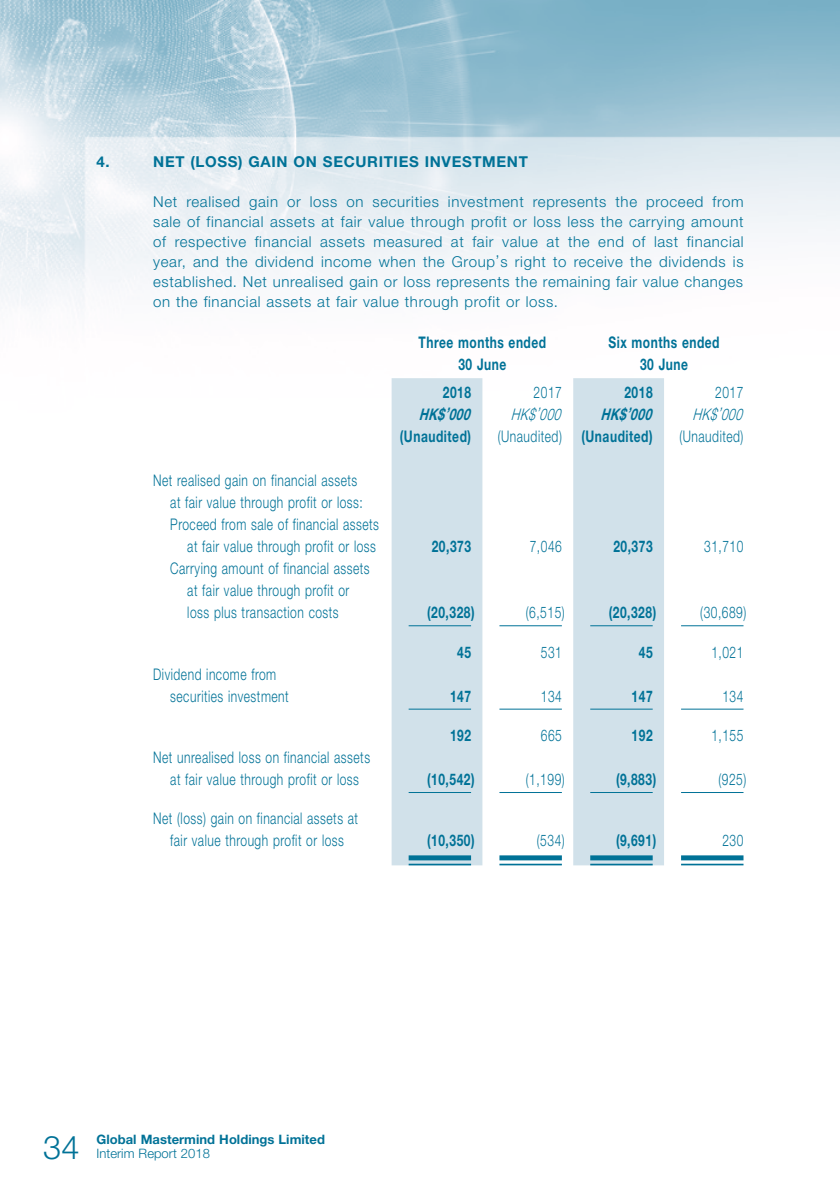
<style>
.page{position:relative;width:840px;height:1191px;background:#fff}
.page>*{position:absolute;margin:0;border:0;box-sizing:border-box;transform-origin:0 0}
.t1{font:300 32.4px "Helvetica Neue LT Std";color:#007297}
.Body_Text{font:300 16px/22px "Helvetica Neue LT Std";letter-spacing:.045em;color:#007297;scale:.75 1}
.Body_Text-2{font:700 16px "Helvetica Neue LT Std";letter-spacing:.045em;color:#007297;scale:.75 1}
.Body_Text-3{font:italic 700 16px "Helvetica Neue LT Std";color:#007297;scale:.75 1}
.Body_Text-4{font:italic 300 16px "Helvetica Neue LT Std";color:#007297;scale:.75 1}
.Notes{font:300 15px/20px "Helvetica Neue LT Std";letter-spacing:.045em;color:#007297;text-align:justify}
.Notes_HD1{font:700 15px "Helvetica Neue LT Std";letter-spacing:.045em;color:#007297}
.t2{font:700 13px "Helvetica Neue LT Std";letter-spacing:.005em;color:#007297}
.t3{font:300 13px "Helvetica Neue LT Std";letter-spacing:.005em;color:#007297}
</style>
<div class="page">
<img style="left:0;top:0;width:839px;height:866px">
<svg style="left:391px;top:378px;width:272px;height:487px;fill:#d1e1ea"></svg>
<hr style="left:408px;top:625px;width:63px;height:1px;background:#007297">
<hr style="left:499px;top:625px;width:62px;height:1px;background:#007297">
<hr style="left:590px;top:625px;width:62px;height:1px;background:#007297">
<hr style="left:680px;top:625px;width:63px;height:1px;background:#007297">
<hr style="left:408px;top:708px;width:63px;height:1px;background:#007297">
<hr style="left:499px;top:708px;width:62px;height:1px;background:#007297">
<hr style="left:590px;top:708px;width:62px;height:1px;background:#007297">
<hr style="left:680px;top:708px;width:63px;height:1px;background:#007297">
<hr style="left:408px;top:792px;width:63px;height:1px;background:#007297">
<hr style="left:499px;top:792px;width:62px;height:1px;background:#007297">
<hr style="left:590px;top:792px;width:62px;height:1px;background:#007297">
<hr style="left:680px;top:792px;width:63px;height:1px;background:#007297">
<div style="left:408px;top:855px;width:63px;height:5px;background:#007297"></div>
<hr style="left:408px;top:863px;width:63px;height:2px;background:#007297">
<div style="left:499px;top:855px;width:62px;height:5px;background:#007297"></div>
<hr style="left:499px;top:863px;width:62px;height:2px;background:#007297">
<div style="left:590px;top:855px;width:62px;height:5px;background:#007297"></div>
<hr style="left:590px;top:863px;width:62px;height:2px;background:#007297">
<div style="left:680px;top:855px;width:63px;height:5px;background:#007297"></div>
<hr style="left:680px;top:863px;width:63px;height:2px;background:#007297">
<p class="Notes_HD1" style="left:96px;top:152px;width:15px">4.</p>
<p class="Notes_HD1" style="left:153px;top:152px;width:376px">NET (LOSS) GAIN ON SECURITIES INVESTMENT</p>
<p class="Notes" style="left:153px;top:191px;width:591px">Net realised gain or loss on securities investment represents the proceed from sale of financial assets at fair value through profit or loss less the carrying amount of respective financial assets measured at fair value at the end of last financial year, and the dividend income when the Group’s right to receive the dividends is established. Net unrealised gain or loss represents the remaining fair value changes on the financial assets at fair value through profit or loss.</p>
<p class="Body_Text-2" style="left:418px;top:333px;width:171px">Three months ended</p>
<p class="Body_Text-2" style="left:458px;top:355px;width:65px">30 June</p>
<p class="Body_Text-2" style="left:608px;top:333px;width:150px">Six months ended</p>
<p class="Body_Text-2" style="left:639px;top:355px;width:65px">30 June</p>
<p class="Body_Text" style="left:170px;top:469px;width:258px;text-indent:-17px">Net realised gain on financial assets at fair value through profit or loss:</p>
<p class="Body_Text" style="left:170px;top:513px;width:280px;text-align:right">Proceed from sale of financial assets at fair value through profit or loss</p>
<p class="Body_Text" style="left:187px;top:557px;width:244px;text-indent:-17px">Carrying amount of financial assets at fair value through profit or loss plus transaction costs</p>
<p class="Body_Text" style="left:170px;top:662px;width:159px;text-indent:-17px">Dividend income from securities investment</p>
<p class="Body_Text" style="left:153px;top:746px;width:290px;text-align:center">Net unrealised loss on financial assets at fair value through profit or loss</p>
<p class="Body_Text" style="left:153px;top:807px;width:274px;text-align:center">Net (loss) gain on financial assets at fair value through profit or loss</p>
<p class="Body_Text-2" style="left:442px;top:382px;width:39px">2018</p>
<p class="Body_Text" style="left:533px;top:381px;width:39px">2017</p>
<p class="Body_Text-2" style="left:624px;top:382px;width:39px">2018</p>
<p class="Body_Text" style="left:714px;top:381px;width:39px">2017</p>
<p class="Body_Text-3" style="left:418px;top:404px;width:76px">HK$’000</p>
<p class="Body_Text-4" style="left:510px;top:405px;width:74px">HK$’000</p>
<p class="Body_Text-3" style="left:600px;top:404px;width:76px">HK$’000</p>
<p class="Body_Text-4" style="left:692px;top:405px;width:74px">HK$’000</p>
<p class="Body_Text-2" style="left:399px;top:426px;width:96px">(Unaudited)</p>
<p class="Body_Text" style="left:497px;top:425px;width:87px">(Unaudited)</p>
<p class="Body_Text-2" style="left:581px;top:426px;width:96px">(Unaudited)</p>
<p class="Body_Text" style="left:679px;top:425px;width:87px">(Unaudited)</p>
<p class="Body_Text-2" style="left:431px;top:536px;width:54px">20,373</p>
<p class="Body_Text" style="left:529px;top:535px;width:44px">7,046</p>
<p class="Body_Text-2" style="left:613px;top:536px;width:54px">20,373</p>
<p class="Body_Text" style="left:703px;top:535px;width:54px">31,710</p>
<p class="Body_Text-2" style="left:427px;top:602px;width:65px">(20,328)</p>
<p class="Body_Text" style="left:525px;top:601px;width:53px">(6,515)</p>
<p class="Body_Text-2" style="left:608px;top:602px;width:65px">(20,328)</p>
<p class="Body_Text" style="left:699px;top:601px;width:63px">(30,689)</p>
<p class="Body_Text-2" style="left:457px;top:642px;width:20px">45</p>
<p class="Body_Text" style="left:540px;top:640px;width:30px">531</p>
<p class="Body_Text-2" style="left:638px;top:642px;width:20px">45</p>
<p class="Body_Text" style="left:711px;top:640px;width:44px">1,021</p>
<p class="Body_Text-2" style="left:450px;top:686px;width:30px">147</p>
<p class="Body_Text" style="left:540px;top:684px;width:30px">134</p>
<p class="Body_Text-2" style="left:631px;top:686px;width:30px">147</p>
<p class="Body_Text" style="left:722px;top:684px;width:30px">134</p>
<p class="Body_Text-2" style="left:450px;top:725px;width:30px">192</p>
<p class="Body_Text" style="left:540px;top:724px;width:30px">665</p>
<p class="Body_Text-2" style="left:631px;top:725px;width:30px">192</p>
<p class="Body_Text" style="left:711px;top:724px;width:44px">1,155</p>
<p class="Body_Text-2" style="left:427px;top:769px;width:65px">(10,542)</p>
<p class="Body_Text" style="left:525px;top:768px;width:53px">(1,199)</p>
<p class="Body_Text-2" style="left:615px;top:769px;width:55px">(9,883)</p>
<p class="Body_Text" style="left:718px;top:768px;width:39px">(925)</p>
<p class="Body_Text-2" style="left:427px;top:830px;width:65px">(10,350)</p>
<p class="Body_Text" style="left:536px;top:829px;width:39px">(534)</p>
<p class="Body_Text-2" style="left:615px;top:830px;width:55px">(9,691)</p>
<p class="Body_Text" style="left:722px;top:829px;width:30px">230</p>
<h1 class="t1" style="left:43px;top:1127px;width:38px">34</h1>
<p class="t2" style="left:96px;top:1131px;width:230px">Global Mastermind Holdings Limited</p>
<p class="t3" style="left:96px;top:1145px;width:115px">Interim Report 2018</p>
</div>
